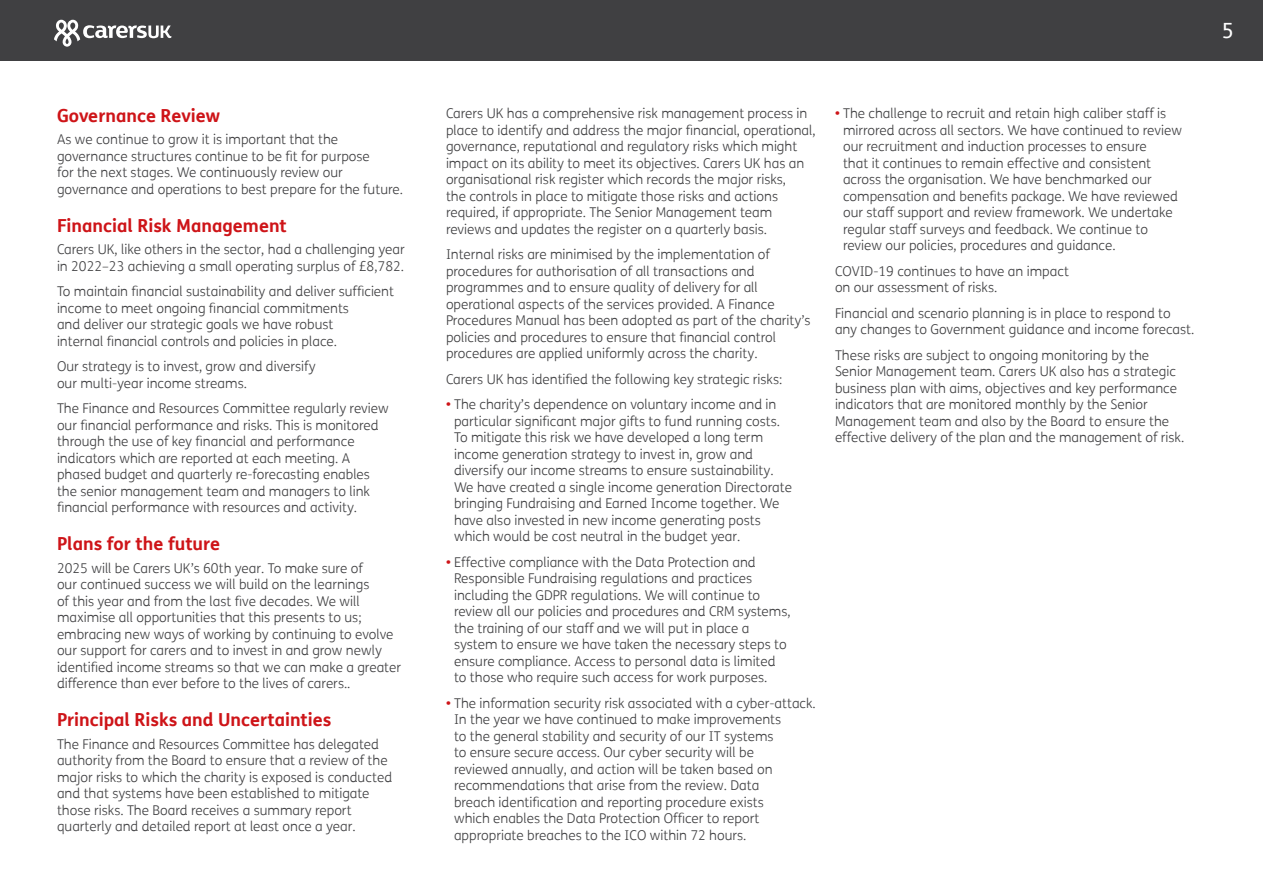
<style>
.page{position:relative;width:1263px;height:893px;background:#fff}
.page>*{position:absolute;margin:0;border:0;box-sizing:border-box;transform-origin:0 0}
.t1{font:21px "FS Me";color:#fff}
.t2{font:700 18px "FS Me";color:#ce1418}
.t3{font:300 13.5px/16.5px "FS Me";color:#404042}
.s1{font-weight:700;color:#ce1418}
</style>
<div class="page">
<div style="left:0;top:0;width:1263px;height:61px;background:#404042"></div>
<svg style="left:54px;top:20px;width:117px;height:27px"></svg>
<h2 class="t2" style="left:57px;top:101px;width:165px">Governance Review</h2>
<p class="t3" style="left:57px;top:131px;width:348px">As we continue to grow it is important that the governance structures continue to be fit for purpose<br>for the next stages. We continuously review our governance and operations to best prepare for the future.</p>
<h2 class="t2" style="left:57px;top:211px;width:231px">Financial Risk Management</h2>
<p class="t3" style="left:57px;top:241px;width:349px">Carers UK, like others in the sector, had a challenging year in 2022–23 achieving a small operating surplus of £8,782.</p>
<p class="t3" style="left:57px;top:283px;width:338px">To maintain financial sustainability and deliver sufficient income to meet ongoing financial commitments<br>and deliver our strategic goals we have robust<br>internal financial controls and policies in place.</p>
<p class="t3" style="left:57px;top:358px;width:260px">Our strategy is to invest, grow and diversify our multi-year income streams.</p>
<p class="t3" style="left:57px;top:400px;width:333px">The Finance and Resources Committee regularly review our financial performance and risks. This is monitored through the use of key financial and performance indicators which are reported at each meeting. A phased budget and quarterly re-forecasting enables the senior management team and managers to link financial performance with resources and activity.</p>
<h2 class="t2" style="left:57px;top:530px;width:165px">Plans for the future</h2>
<p class="t3" style="left:57px;top:559px;width:346px">2025 will be Carers UK’s 60th year. To make sure of<br>our continued success we will build on the learnings<br>of this year and from the last five decades. We will maximise all opportunities that this presents to us; embracing new ways of working by continuing to evolve our support for carers and to invest in and grow newly identified income streams so that we can make a greater difference than ever before to the lives of carers..</p>
<h2 class="t2" style="left:57px;top:706px;width:276px">Principal Risks and Uncertainties</h2>
<p class="t3" style="left:57px;top:735px;width:337px">The Finance and Resources Committee has delegated authority from the Board to ensure that a review of the major risks to which the charity is exposed is conducted and that systems have been established to mitigate those risks. The Board receives a summary report quarterly and detailed report at least once a year.</p>
<p class="t3" style="left:446px;top:105px;width:371px">Carers UK has a comprehensive risk management process in place to identify and address the major financial, operational, governance, reputational and regulatory risks which might impact on its ability to meet its objectives. Carers UK has an organisational risk register which records the major risks,<br>the controls in place to mitigate those risks and actions required, if appropriate. The Senior Management team reviews and updates the register on a quarterly basis.</p>
<p class="t3" style="left:446px;top:246px;width:366px">Internal risks are minimised by the implementation of procedures for authorisation of all transactions and programmes and to ensure quality of delivery for all operational aspects of the services provided. A Finance Procedures Manual has been adopted as part of the charity’s policies and procedures to ensure that financial control procedures are applied uniformly across the charity.</p>
<p class="t3" style="left:446px;top:370px;width:338px">Carers UK has identified the following key strategic risks:</p>
<p class="t3" style="left:454px;top:396px;width:339px;text-indent:-8px"><span class="s1">•</span> The charity’s dependence on voluntary income and in particular significant major gifts to fund running costs.<br>To mitigate this risk we have developed a long term income generation strategy to invest in, grow and diversify our income streams to ensure sustainability.<br>We have created a single income generation Directorate bringing Fundraising and Earned Income together. We have also invested in new income generating posts which would be cost neutral in the budget year.</p>
<p class="t3" style="left:454px;top:553px;width:338px;text-indent:-8px"><span class="s1">•</span> Effective compliance with the Data Protection and Responsible Fundraising regulations and practices including the GDPR regulations. We will continue to review all our policies and procedures and CRM systems, the training of our staff and we will put in place a system to ensure we have taken the necessary steps to ensure compliance. Access to personal data is limited to those who require such access for work purposes.</p>
<p class="t3" style="left:454px;top:694px;width:363px;text-indent:-8px"><span class="s1">•</span> The information security risk associated with a cyber-attack.<br>In the year we have continued to make improvements<br>to the general stability and security of our IT systems<br>to ensure secure access. Our cyber security will be<br>reviewed annually, and action will be taken based on recommendations that arise from the review. Data<br>breach identification and reporting procedure exists<br>which enables the Data Protection Officer to report appropriate breaches to the ICO within 72 hours.</p>
<p class="t3" style="left:843px;top:105px;width:340px;text-indent:-8px"><span class="s1">•</span> The challenge to recruit and retain high caliber staff is mirrored across all sectors. We have continued to review our recruitment and induction processes to ensure<br>that it continues to remain effective and consistent across the organisation. We have benchmarked our compensation and benefits package. We have reviewed our staff support and review framework. We undertake regular staff surveys and feedback. We continue to review our policies, procedures and guidance.</p>
<p class="t3" style="left:835px;top:262px;width:236px">COVID-19 continues to have an impact on our assessment of risks.</p>
<p class="t3" style="left:835px;top:304px;width:361px">Financial and scenario planning is in place to respond to any changes to Government guidance and income forecast.</p>
<p class="t3" style="left:835px;top:346px;width:351px">These risks are subject to ongoing monitoring by the Senior Management team. Carers UK also has a strategic business plan with aims, objectives and key performance indicators that are monitored monthly by the Senior Management team and also by the Board to ensure the effective delivery of the plan and the management of risk.</p>
<h1 class="t1" style="left:1222px;top:16px;width:13px">5</h1>
</div>
